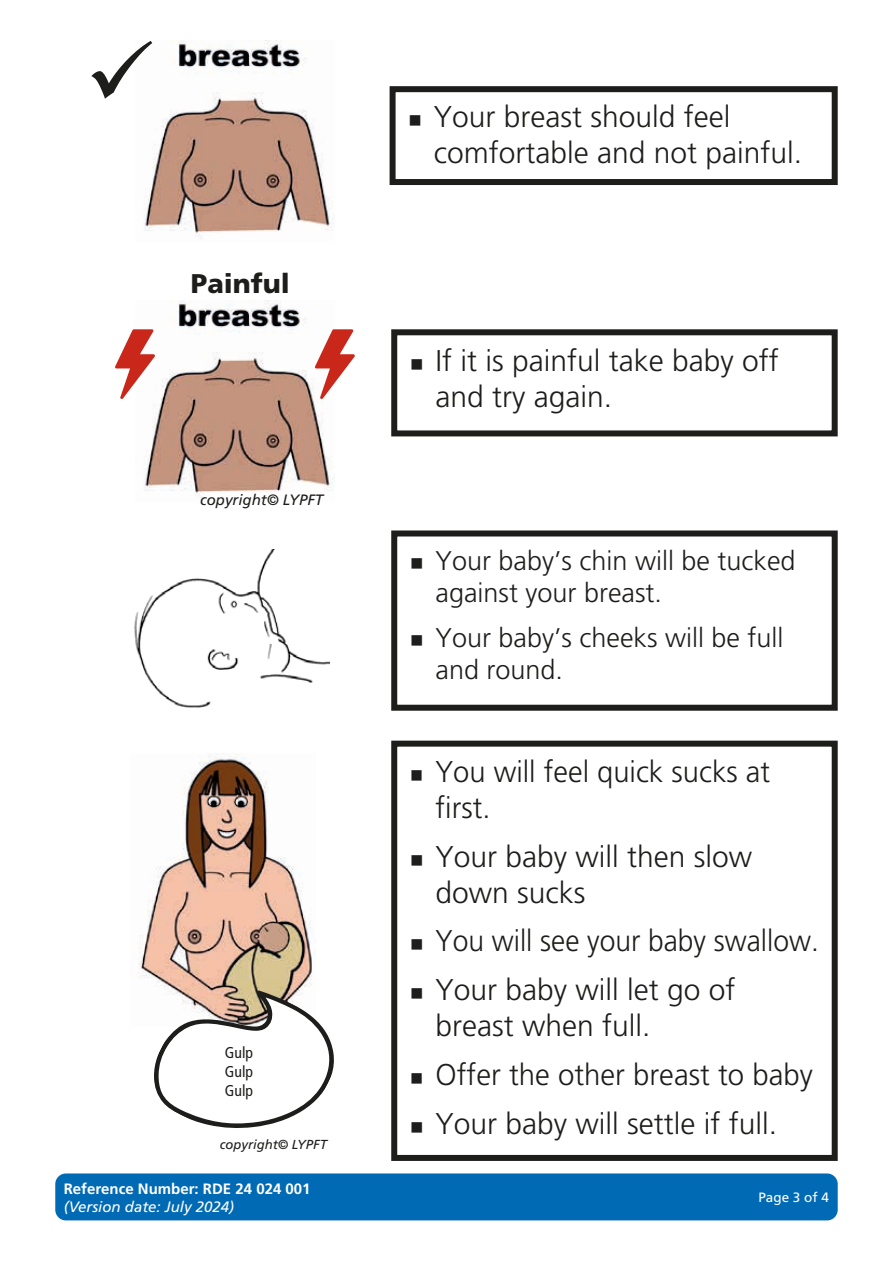
<style>
.page{position:relative;width:893px;height:1263px;background:#fff}
.page>*{position:absolute;margin:0;border:0;box-sizing:border-box;transform-origin:0 0}
.t1{font:300 30px/36px "Frutiger 45";color:#1d1d1b}
.t2{font:300 30px/48.8px "Frutiger 45";color:#1d1d1b;scale:.94 1}
.t3{font:300 27px/32.4px "Frutiger 45";color:#1d1d1b}
.t4{font:900 27px "Frutiger 75";color:#1d1d1b}
.t5{font:condensed 15.75px/18.8px "Frutiger 57";color:#1d1d1b;text-align:justify}
.t6{font:700 15px "Frutiger 65";color:#fff}
.t7{font:italic 15px "Frutiger 56";color:#fff}
.t8{font:italic 15px "Frutiger 56";color:#1d1d1b}
.t9{font:13.5px "Frutiger 55 Roman";color:#fff}
.t10{font:italic 13.05px "Frutiger 56";color:#1d1d1b}
</style>
<div class="page">
<div style="left:55px;top:1173px;width:783px;height:47px;background:#006ab5;border-radius:11px"></div>
<div style="left:390px;top:86px;width:448px;height:99px;border:6px solid #1d1d1b"></div>
<div style="left:391px;top:329px;width:447px;height:107px;border:6px solid #1d1d1b"></div>
<img style="left:144px;top:40px;width:191px;height:198px">
<img style="left:144px;top:301px;width:191px;height:197px">
<svg style="left:115px;top:329px;width:40px;height:70px"></svg>
<svg style="left:315px;top:329px;width:40px;height:70px"></svg>
<div style="left:391px;top:530px;width:447px;height:181px;border:6px solid #1d1d1b"></div>
<div style="left:391px;top:741px;width:447px;height:420px;border:6px solid #1d1d1b"></div>
<img style="left:134px;top:549px;width:196px;height:159px">
<img style="left:138px;top:754px;width:178px;height:236px">
<svg style="left:154px;top:990px;width:180px;height:138px"></svg>
<svg style="left:144px;top:40px;width:8px;height:59px"></svg>
<p class="t4" style="left:191px;top:267px;width:101px">Painful</p>
<p class="t8" style="left:200px;top:491px;width:125px">copyright© LYPFT</p>
<p class="t5" style="left:225px;top:1043px;width:30px">Gulp Gulp Gulp</p>
<p class="t10" style="left:220px;top:1136px;width:109px">copyright© LYPFT</p>
<p class="t6" style="left:64px;top:1179px;width:248px">Reference Number: RDE 24 024 001</p>
<p class="t7" style="left:64px;top:1197px;width:172px">(Version date: July 2024)</p>
<p class="t1" style="left:434px;top:99px;width:370px">Your breast should feel comfortable and not painful.</p>
<p class="t1" style="left:435px;top:342px;width:345px">If it is painful take baby off and try again.</p>
<p class="t3" style="left:435px;top:544px;width:362px">Your baby’s chin will be tucked against your breast.</p>
<p class="t3" style="left:435px;top:621px;width:350px">Your baby’s cheeks will be full and round.</p>
<p class="t1" style="left:435px;top:753px;width:336px">You will feel quick sucks at first.</p>
<p class="t1" style="left:435px;top:838px;width:318px">Your baby will then slow down sucks</p>
<p class="t2" style="left:435px;top:917px;width:409px">You will see your baby swallow.<br>Your baby will let go of</p>
<p class="t1" style="left:435px;top:1001px;width:379px;line-height:48.8px">breast when full.<br>Offer the other breast to baby<br>Your baby will settle if full.</p>
<p class="t9" style="left:758px;top:1189px;width:72px">Page 3 of 4</p>
</div>
